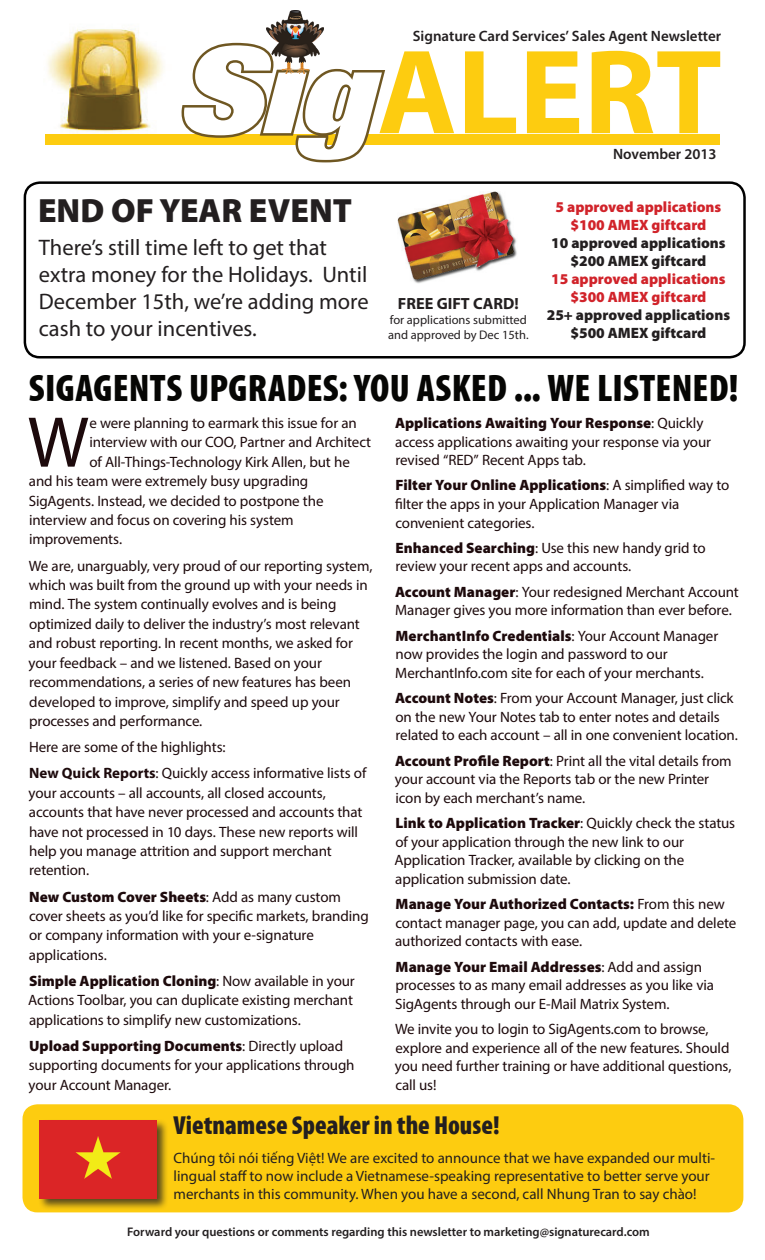
<style>
.page{position:relative;width:765px;height:1260px;background:#fff}
.page>*{position:absolute;margin:0;border:0;box-sizing:border-box;transform-origin:0 0}
.t1{font:700 121.25px "Myriad Pro";color:#fdcc10}
.t2{font:72.5px "Myriad Pro";color:#1d0a0c}
.t3{font:900 condensed 38.75px "Myriad Pro";letter-spacing:.01em;color:#060604}
.t4{font:900 33.75px "Myriad Pro";color:#231f20}
.t5{font:900 condensed 26.25px "Myriad Pro";color:#231f20}
.t6{font:22.5px/27px "Myriad Pro";color:#231f20}
.t7{font:700 16.25px "Myriad Pro";color:#231f20}
.t8{font:15px/18.6px "Myriad Pro";letter-spacing:-.01em;color:#1d0a0c}
.t9{font:15px/18px "Myriad Pro";color:#231f20}
.t10{font:900 15px/18px "Myriad Pro";color:#231f20;text-align:center}
.t11{font:900 15px/18px "Myriad Pro";color:#d1232a;text-align:center}
.t12{font:600 15px "Myriad Pro";color:#231f20}
.t13{font:600 12.5px "Myriad Pro";color:#231f20}
.t14{font:12.5px/15px "Myriad Pro";color:#231f20}
.s1{font-family:"Berthold Imago";font-weight:800;font-style:italic;color:#fff}
.s2{font-weight:700}
.s3{font-weight:900}
</style>
<div class="page">
<div style="left:24px;top:181px;width:722px;height:177px;border:2px solid #000;border-radius:15px"></div>
<div style="left:22px;top:1104px;width:721px;height:108px;background:#fdcc10;border-radius:15px"></div>
<img style="left:45px;top:29px;width:126px;height:116px">
<div style="left:45px;top:134px;width:675px;height:10px;background:#fdcc10"></div>
<svg style="left:178px;top:42px;width:210px;height:121px"></svg>
<div style="left:38px;top:1119px;width:131px;height:92px;background:#231f20;opacity:.75"></div>
<img style="left:39px;top:1120px;width:117px;height:78px">
<img style="left:397px;top:192px;width:120px;height:92px">
<img style="left:266px;top:10px;width:58px;height:63px">
<p class="t12" style="left:413px;top:27px;width:310px">Signature Card Services’ Sales Agent Newsletter</p>
<h1 class="t1" style="left:183px;top:13px;width:541px"><span class="s1">Sig</span>ALERT</h1>
<p class="t12" style="left:613px;top:145px;width:105px">November 2013</p>
<h3 class="t4" style="left:38px;top:188px;width:316px">END OF YEAR EVENT</h3>
<h3 class="t6" style="left:39px;top:234px;width:331px">There’s still time left to get that extra money for the Holidays. Until<br>December 15th, we’re adding more cash to your incentives.</h3>
<p class="t7" style="left:398px;top:293px;width:123px">FREE GIFT CARD!</p>
<p class="t14" style="left:388px;top:312px;width:142px">for applications submitted and approved by Dec 15th.</p>
<p class="t11" style="left:556px;top:198px;width:167px">5 approved applications $100 AMEX giftcard</p>
<p class="t10" style="left:551px;top:234px;width:176px">10 approved applications $200 AMEX giftcard</p>
<p class="t11" style="left:551px;top:270px;width:176px">15 approved applications $300 AMEX giftcard</p>
<p class="t10" style="left:547px;top:306px;width:185px">25+ approved applications $500 AMEX giftcard</p>
<h3 class="t3" style="left:29px;top:366px;width:711px">SigAgents Upgrades: You Asked ... We Listened!</h3>
<h2 class="t2" style="left:28px;top:398px;width:63px">W</h2>
<p class="t8" style="left:89px;top:413px;width:269px">e were planning to earmark this issue for an</p>
<p class="t8" style="left:89px;top:433px;width:283px">interview with our COO, Partner and Architect</p>
<p class="t8" style="left:89px;top:452px;width:262px">of All-Things-Technology Kirk Allen, but he</p>
<p class="t8" style="left:29px;top:472px;width:281px">and his team were extremely busy upgrading</p>
<p class="t8" style="left:29px;top:491px;width:296px">SigAgents. Instead, we decided to postpone the</p>
<p class="t8" style="left:29px;top:510px;width:266px">interview and focus on covering his system</p>
<p class="t8" style="left:29px;top:530px;width:95px">improvements.</p>
<p class="t8" style="left:29px;top:556px;width:345px;line-height:19.4px">We are, unarguably, very proud of our reporting system, which was built from the ground up with your needs in mind. The system continually evolves and is being optimized daily to deliver the industry’s most relevant and robust reporting. In recent months, we asked for your feedback – and we listened. Based on your recommendations, a series of new features has been developed to improve, simplify and speed up your processes and performance.</p>
<p class="t8" style="left:29px;top:734px;width:339px;line-height:26.1px">Here are some of the highlights:<br><span class="s2">New Quick Reports</span>: Quickly access informative lists of</p>
<p class="t8" style="left:29px;top:783px;width:335px;line-height:19.4px">your accounts – all accounts, all closed accounts, accounts that have never processed and accounts that have not processed in 10 days. These new reports will help you manage attrition and support merchant retention.</p>
<p class="t8" style="left:29px;top:887px;width:341px;line-height:19.4px"><span class="s3">New Custom Cover Sheets</span>: Add as many custom cover sheets as you’d like for specific markets, branding or company information with your e-signature applications.</p>
<p class="t8" style="left:28px;top:971px;width:328px;line-height:19.4px"><span class="s3">Simple Application Cloning</span>: Now available in your<br>Actions Toolbar, you can duplicate existing merchant applications to simplify new customizations.</p>
<p class="t8" style="left:29px;top:1036px;width:327px;line-height:19.4px"><span class="s3">Upload Supporting Documents</span>: Directly upload supporting documents for your applications through your Account Manager.</p>
<p class="t8" style="left:395px;top:413px;width:317px"><span class="s3">Applications Awaiting Your Response</span>: Quickly access applications awaiting your response via your revised “RED” Recent Apps tab.</p>
<p class="t8" style="left:395px;top:476px;width:336px"><span class="s3">Filter Your Online Applications</span>: A simplified way to filter the apps in your Application Manager via convenient categories.</p>
<p class="t8" style="left:395px;top:538px;width:312px"><span class="s3">Enhanced Searching</span>: Use this new handy grid to review your recent apps and accounts.</p>
<p class="t8" style="left:395px;top:582px;width:345px"><span class="s3">Account Manager</span>: Your redesigned Merchant Account<br>Manager gives you more information than ever before.</p>
<p class="t8" style="left:395px;top:626px;width:325px"><span class="s3">MerchantInfo Credentials</span>: Your Account Manager now provides the login and password to our<br>MerchantInfo.com site for each of your merchants.</p>
<p class="t8" style="left:395px;top:689px;width:344px"><span class="s3">Account Notes</span>: From your Account Manager, just click on the new Your Notes tab to enter notes and details related to each account – all in one convenient location.</p>
<p class="t8" style="left:395px;top:751px;width:338px"><span class="s3">Account Profile Report</span>: Print all the vital details from your account via the Reports tab or the new Printer icon by each merchant’s name.</p>
<p class="t8" style="left:395px;top:813px;width:342px"><span class="s3">Link to Application Tracker</span>: Quickly check the status of your application through the new link to our Application Tracker, available by clicking on the application submission date.</p>
<p class="t8" style="left:395px;top:894px;width:343px"><span class="s3">Manage Your Authorized Contacts:</span> From this new contact manager page, you can add, update and delete authorized contacts with ease.</p>
<p class="t8" style="left:395px;top:957px;width:320px"><span class="s3">Manage Your Email Addresses</span>: Add and assign processes to as many email addresses as you like via<br>SigAgents through our E-Mail Matrix System.</p>
<p class="t8" style="left:395px;top:1019px;width:338px">We invite you to login to SigAgents.com to browse, explore and experience all of the new features. Should you need further training or have additional questions, call us!</p>
<h3 class="t5" style="left:174px;top:1110px;width:327px">Vietnamese Speaker in the House!</h3>
<p class="t9" style="left:174px;top:1148px;width:543px">Chúng tôi nói tiếng Việt! We are excited to announce that we have expanded our multi&shy;lingual staff to now include a Vietnamese-speaking representative to better serve your merchants in this community. When you have a second, call Nhung Tran to say chào!</p>
<p class="t13" style="left:127px;top:1224px;width:524px">Forward your questions or comments regarding this newsletter to marketing@signaturecard.com</p>
</div>
